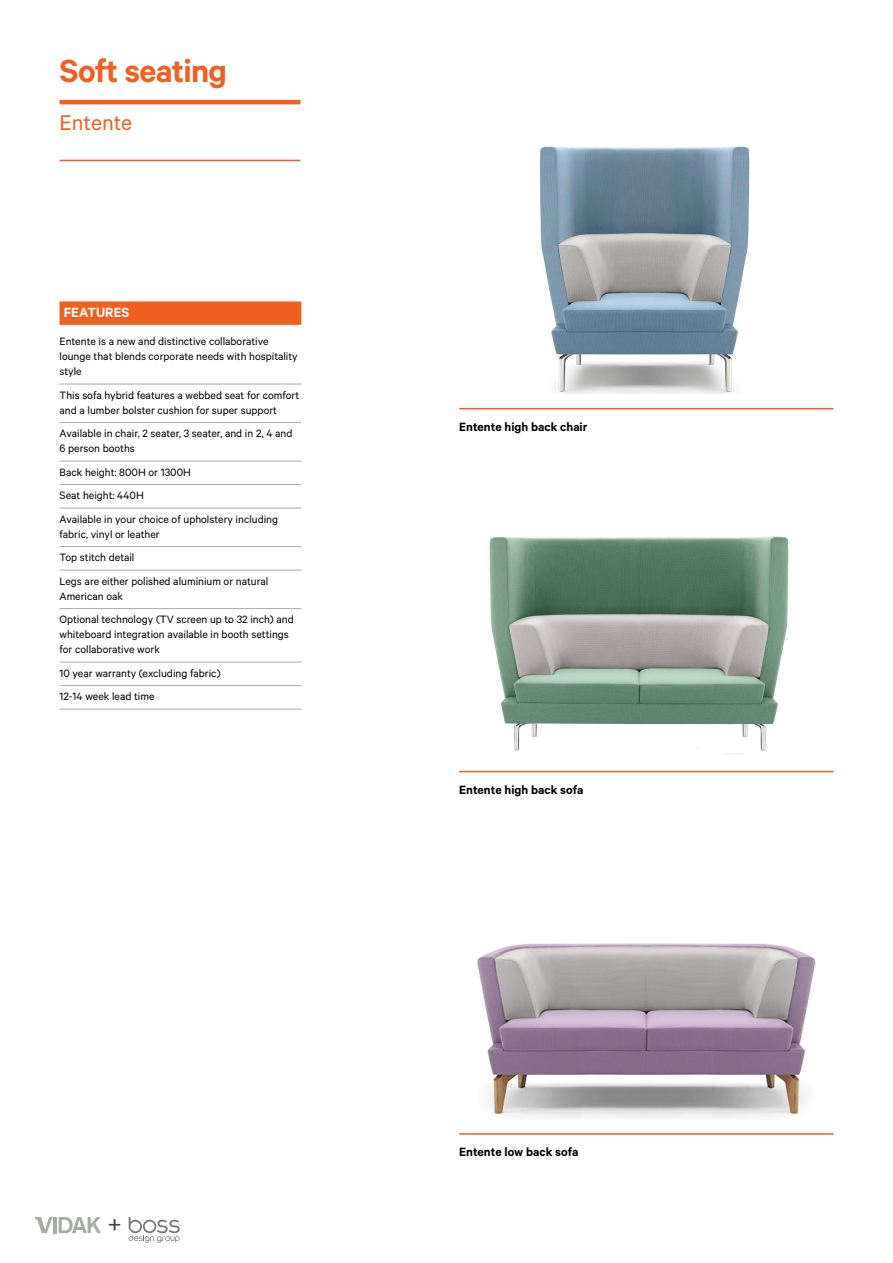
<style>
.page{position:relative;width:893px;height:1263px;background:#fff}
.page>*{position:absolute;margin:0;border:0;box-sizing:border-box;transform-origin:0 0}
.t1{font:600 36px "Calibre";letter-spacing:-.02em;color:#f15f22}
.t2{font:24px "Calibre";color:#f15f22}
.t3{font:20.85px "Akzidenz Grotesk BE";color:#414042}
.t4{font:600 15px "Calibre";color:#fff}
.t5{font:600 13.5px "Calibre";color:#000}
.t6{font:12px/23.5px "Calibre";color:#000}
</style>
<div class="page">
<hr style="left:60px;top:100px;width:240px;height:4px;background:#f15f22">
<hr style="left:60px;top:160px;width:240px;height:1px;background:#f15f22">
<div style="left:60px;top:301px;width:241px;height:24px;background:#f15f22"></div>
<hr style="left:60px;top:384px;width:241px;height:1px;background:#a6aea4">
<hr style="left:60px;top:422px;width:241px;height:1px;background:#a6aea4">
<hr style="left:60px;top:461px;width:241px;height:1px;background:#a6aea4">
<hr style="left:60px;top:484px;width:241px;height:1px;background:#a6aea4">
<hr style="left:60px;top:508px;width:241px;height:1px;background:#a6aea4">
<hr style="left:60px;top:546px;width:241px;height:1px;background:#a6aea4">
<hr style="left:60px;top:570px;width:241px;height:1px;background:#a6aea4">
<hr style="left:60px;top:608px;width:241px;height:1px;background:#a6aea4">
<hr style="left:60px;top:662px;width:241px;height:1px;background:#a6aea4">
<hr style="left:60px;top:685px;width:241px;height:1px;background:#a6aea4">
<hr style="left:60px;top:709px;width:241px;height:1px;background:#a6aea4">
<hr style="left:459px;top:771px;width:374px;height:1px;background:#f15f22">
<hr style="left:459px;top:408px;width:374px;height:1px;background:#f15f22">
<hr style="left:459px;top:1133px;width:374px;height:2px;background:#f15f22">
<img style="left:489px;top:536px;width:300px;height:219px">
<img style="left:477px;top:943px;width:339px;height:176px">
<hr style="left:53px;top:1217px;width:3px;height:16px;background:#a6aea4">
<svg style="left:59px;top:1217px;width:42px;height:16px"></svg>
<svg style="left:35px;top:1217px;width:17px;height:16px"></svg>
<svg style="left:129px;top:1217px;width:51px;height:26px"></svg>
<img style="left:539px;top:146px;width:211px;height:248px">
<h1 class="t1" style="left:60px;top:49px;width:169px">Soft seating</h1>
<h2 class="t2" style="left:60px;top:108px;width:74px">Entente</h2>
<p class="t4" style="left:64px;top:304px;width:67px">FEATURES</p>
<p class="t6" style="left:60px;top:333px;width:240px;line-height:15px">Entente is a new and distinctive collaborative lounge that blends corporate needs with hospitality style</p>
<p class="t6" style="left:60px;top:387px;width:241px;line-height:15px">This sofa hybrid features a webbed seat for comfort and a lumber bolster cushion for super support</p>
<p class="t6" style="left:60px;top:425px;width:234px;line-height:15px">Available in chair, 2 seater, 3 seater, and in 2, 4 and<br>6 person booths</p>
<p class="t6" style="left:60px;top:460px;width:220px">Back height: 800H or 1300H<br>Seat height: 440H<br>Available in your choice of upholstery including</p>
<p class="t6" style="left:60px;top:522px;width:210px">fabric, vinyl or leather<br>Top stitch detail<br>Legs are either polished aluminium or natural</p>
<p class="t6" style="left:60px;top:584px;width:236px">American oak<br>Optional technology (TV screen up to 32 inch) and</p>
<p class="t6" style="left:60px;top:627px;width:231px;line-height:15px">whiteboard integration available in booth settings for collaborative work</p>
<p class="t6" style="left:60px;top:661px;width:163px">10 year warranty (excluding fabric)<br>12-14 week lead time</p>
<h3 class="t3" style="left:107px;top:1212px;width:17px">+</h3>
<p class="t5" style="left:459px;top:418px;width:130px">Entente high back chair</p>
<p class="t5" style="left:459px;top:781px;width:126px">Entente high back sofa</p>
<p class="t5" style="left:459px;top:1144px;width:121px">Entente low back sofa</p>
</div>
